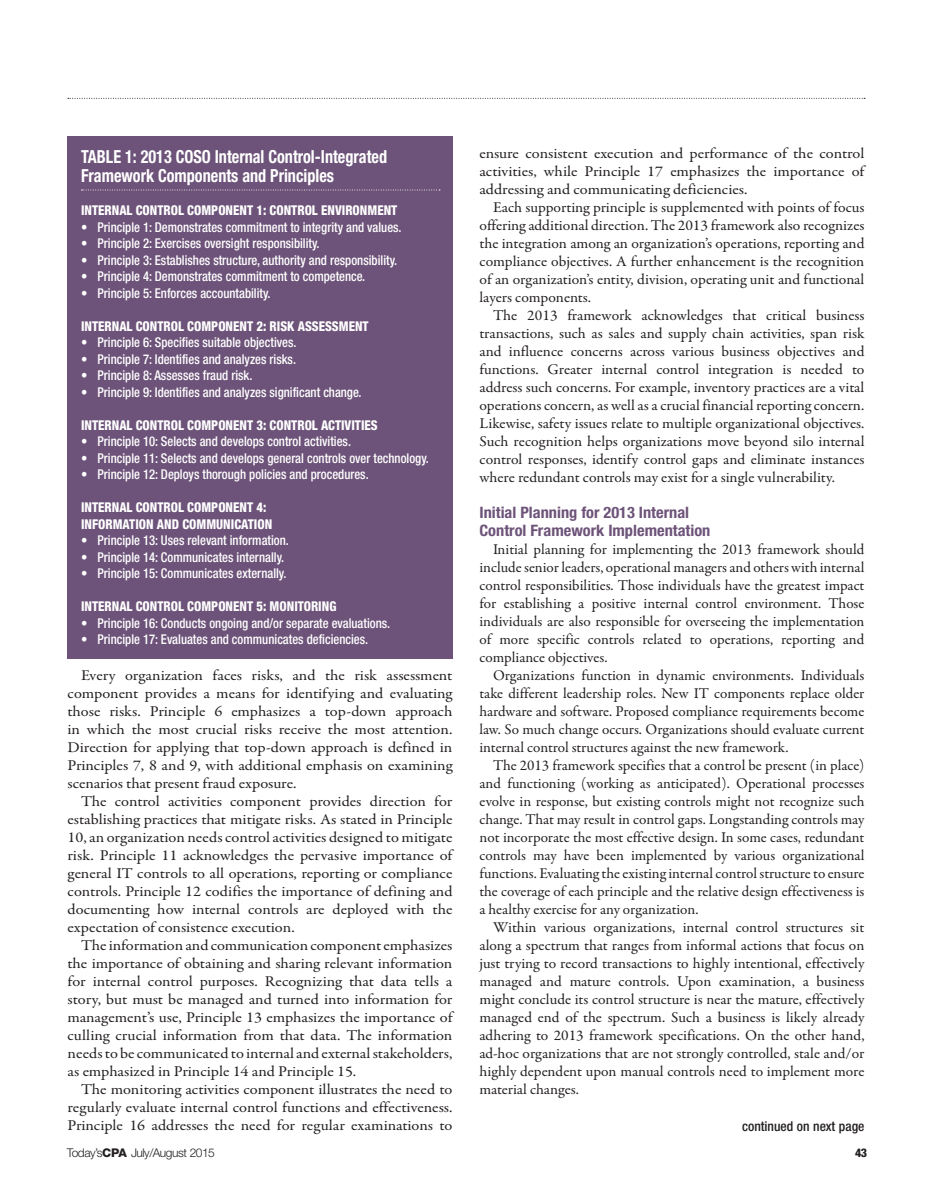
<style>
.page{position:relative;width:932px;height:1202px;background:#fff}
.page>*{position:absolute;margin:0;border:0;box-sizing:border-box;transform-origin:0 0}
.t1{font:700 condensed 18px/19.5px "Helvetica Neue LT Std";color:#fff;scale:.9 1}
.t2{font:700 condensed 15.75px/18px "Helvetica Neue LT Std";color:#6d5379;scale:1.04 1}
.t3{font:15px/18px "Garamond Premr Pro";color:#231f20;text-align:justify}
.t4{font:15px/18px "Garamond Premr Pro";color:#231f20;text-align:justify;scale:1.09 1}
.t5{font:15px/18px "Garamond Premr Pro";color:#231f20;text-align:justify;scale:1.04 1}
.t6{font:500 condensed 13.5px "Helvetica Neue LT Std";color:#fff;scale:.94 1}
.t7{font:800 condensed 13.5px/16.5px "Helvetica Neue LT Std";color:#fff;scale:.94 1}
.t8{font:500 condensed 13.5px "Helvetica Neue LT Std";color:#231f20}
.t9{font:300 12px "Helvetica Neue LT Std";letter-spacing:-.04em;color:#231f20}
.t10{font:800 condensed 12px "Helvetica Neue LT Std";color:#231f20}
.s1{font-weight:700}
.s2{font-weight:800}
</style>
<div class="page">
<svg style="left:68px;top:98px;width:797px;height:1px"></svg>
<div style="left:68px;top:136px;width:385px;height:523px;background:#6d5379"></div>
<svg style="left:81px;top:190px;width:359px;height:1px"></svg>
<p class="t1" style="left:81px;top:146px;width:341px">TABLE 1: 2013 COSO Internal Control-Integrated<br>Framework Components and Principles</p>
<p class="t7" style="left:81px;top:202px;width:338px">INTERNAL CONTROL COMPONENT 1: CONTROL ENVIRONMENT</p>
<p class="t6" style="left:81px;top:219px;width:342px"><span class="s1">•</span> Principle 1: Demonstrates commitment to integrity and values.</p>
<p class="t6" style="left:81px;top:235px;width:255px"><span class="s1">•</span> Principle 2: Exercises oversight responsibility.</p>
<p class="t6" style="left:81px;top:252px;width:338px"><span class="s1">•</span> Principle 3: Establishes structure, authority and responsibility.</p>
<p class="t6" style="left:81px;top:268px;width:304px"><span class="s1">•</span> Principle 4: Demonstrates commitment to competence.</p>
<p class="t6" style="left:81px;top:285px;width:203px"><span class="s1">•</span> Principle 5: Enforces accountability.</p>
<p class="t7" style="left:81px;top:317px;width:307px">INTERNAL CONTROL COMPONENT 2: RISK ASSESSMENT</p>
<p class="t6" style="left:81px;top:334px;width:231px"><span class="s1">•</span> Principle 6: Specifies suitable objectives.</p>
<p class="t6" style="left:81px;top:351px;width:230px"><span class="s1">•</span> Principle 7: Identifies and analyzes risks.</p>
<p class="t6" style="left:81px;top:367px;width:184px"><span class="s1">•</span> Principle 8: Assesses fraud risk.</p>
<p class="t6" style="left:81px;top:384px;width:300px"><span class="s1">•</span> Principle 9: Identifies and analyzes significant change.</p>
<p class="t7" style="left:81px;top:416px;width:317px">INTERNAL CONTROL COMPONENT 3: CONTROL ACTIVITIES</p>
<p class="t6" style="left:81px;top:433px;width:289px"><span class="s1">•</span> Principle 10: Selects and develops control activities.</p>
<p class="t6" style="left:81px;top:450px;width:371px"><span class="s1">•</span> Principle 11: Selects and develops general controls over technology.</p>
<p class="t6" style="left:81px;top:466px;width:307px"><span class="s1">•</span> Principle 12: Deploys thorough policies and procedures.</p>
<p class="t7" style="left:81px;top:499px;width:205px">INTERNAL CONTROL COMPONENT 4:<br>INFORMATION AND COMMUNICATION</p>
<p class="t6" style="left:81px;top:532px;width:223px"><span class="s1">•</span> Principle 13: Uses relevant information.</p>
<p class="t6" style="left:81px;top:549px;width:218px"><span class="s1">•</span> Principle 14: Communicates internally.</p>
<p class="t6" style="left:81px;top:565px;width:220px"><span class="s1">•</span> Principle 15: Communicates externally.</p>
<p class="t7" style="left:81px;top:598px;width:273px">INTERNAL CONTROL COMPONENT 5: MONITORING</p>
<p class="t6" style="left:81px;top:615px;width:330px"><span class="s1">•</span> Principle 16: Conducts ongoing and/or separate evaluations.</p>
<p class="t6" style="left:81px;top:631px;width:307px"><span class="s1">•</span> Principle 17: Evaluates and communicates deficiencies.</p>
<p class="t4" style="left:67px;top:666px;width:355px;text-indent:14px">Every organization faces risks, and the risk assessment component provides a means for identifying and evaluating those risks. Principle 6 emphasizes a top-down approach in which the most crucial risks receive the most attention.<br>Direction for applying that top-down approach is defined in Principles 7, 8 and 9, with additional emphasis on examining scenarios that present fraud exposure.</p>
<p class="t4" style="left:67px;top:792px;width:355px;text-indent:14px">The control activities component provides direction for establishing practices that mitigate risks. As stated in Principle 10, an organization needs control activities designed to mitigate risk. Principle 11 acknowledges the pervasive importance of general IT controls to all operations, reporting or compliance controls. Principle 12 codifies the importance of defining and documenting how internal controls are deployed with the expectation of consistence execution.</p>
<p class="t4" style="left:67px;top:936px;width:355px;text-indent:14px">The information and communication component emphasizes the importance of obtaining and sharing relevant information for internal control purposes. Recognizing that data tells a story, but must be managed and turned into information for management’s use, Principle 13 emphasizes the importance of culling crucial information from that data. The information needs to be communicated to internal and external stakeholders, as emphasized in Principle 14 and Principle 15.</p>
<p class="t4" style="left:67px;top:1080px;width:355px;text-indent:14px">The monitoring activities component illustrates the need to regularly evaluate internal control functions and effectiveness.<br>Principle 16 addresses the need for regular examinations to</p>
<p class="t4" style="left:479px;top:144px;width:354px">ensure consistent execution and performance of the control activities, while Principle 17 emphasizes the importance of addressing and communicating deficiencies.</p>
<p class="t5" style="left:479px;top:198px;width:371px;text-indent:13px">Each supporting principle is supplemented with points of focus offering additional direction. The 2013 framework also recognizes the integration among an organization’s operations, reporting and compliance objectives. A further enhancement is the recognition of an organization’s entity, division, operating unit and functional layers components.</p>
<p class="t5" style="left:479px;top:306px;width:372px;text-indent:13px">The 2013 framework acknowledges that critical business transactions, such as sales and supply chain activities, span risk and influence concerns across various business objectives and functions. Greater internal control integration is needed to address such concerns. For example, inventory practices are a vital operations concern, as well as a crucial financial reporting concern.<br>Likewise, safety issues relate to multiple organizational objectives.<br>Such recognition helps organizations move beyond silo internal control responses, identify control gaps and eliminate instances where redundant controls may exist for a single vulnerability.</p>
<p class="t2" style="left:479px;top:503px;width:223px">Initial Planning for 2013 Internal<br>Control Framework Implementation</p>
<p class="t3" style="left:479px;top:540px;width:386px;text-indent:13px">Initial planning for implementing the 2013 framework should include senior leaders, operational managers and others with internal control responsibilities. Those individuals have the greatest impact for establishing a positive internal control environment. Those individuals are also responsible for overseeing the implementation of more specific controls related to operations, reporting and compliance objectives.</p>
<p class="t3" style="left:479px;top:666px;width:386px;text-indent:13px">Organizations function in dynamic environments. Individuals take different leadership roles. New IT components replace older hardware and software. Proposed compliance requirements become law. So much change occurs. Organizations should evaluate current internal control structures against the new framework.</p>
<p class="t3" style="left:479px;top:756px;width:386px;text-indent:13px">The 2013 framework specifies that a control be present (in place) and functioning (working as anticipated). Operational processes evolve in response, but existing controls might not recognize such change. That may result in control gaps. Longstanding controls may not incorporate the most effective design. In some cases, redundant controls may have been implemented by various organizational functions. Evaluating the existing internal control structure to ensure the coverage of each principle and the relative design effectiveness is a healthy exercise for any organization.</p>
<p class="t3" style="left:479px;top:918px;width:386px;text-indent:14px">Within various organizations, internal control structures sit along a spectrum that ranges from informal actions that focus on just trying to record transactions to highly intentional, effectively managed and mature controls. Upon examination, a business might conclude its control structure is near the mature, effectively managed end of the spectrum. Such a business is likely already adhering to 2013 framework specifications. On the other hand, ad-hoc organizations that are not strongly controlled, stale and/or highly dependent upon manual controls need to implement more material changes.</p>
<p class="t8" style="left:742px;top:1117px;width:124px">continued on next page</p>
<p class="t9" style="left:67px;top:1144px;width:149px">Today’s<span class="s2">CPA</span> July/August 2015</p>
<p class="t10" style="left:855px;top:1144px;width:13px">43</p>
</div>
